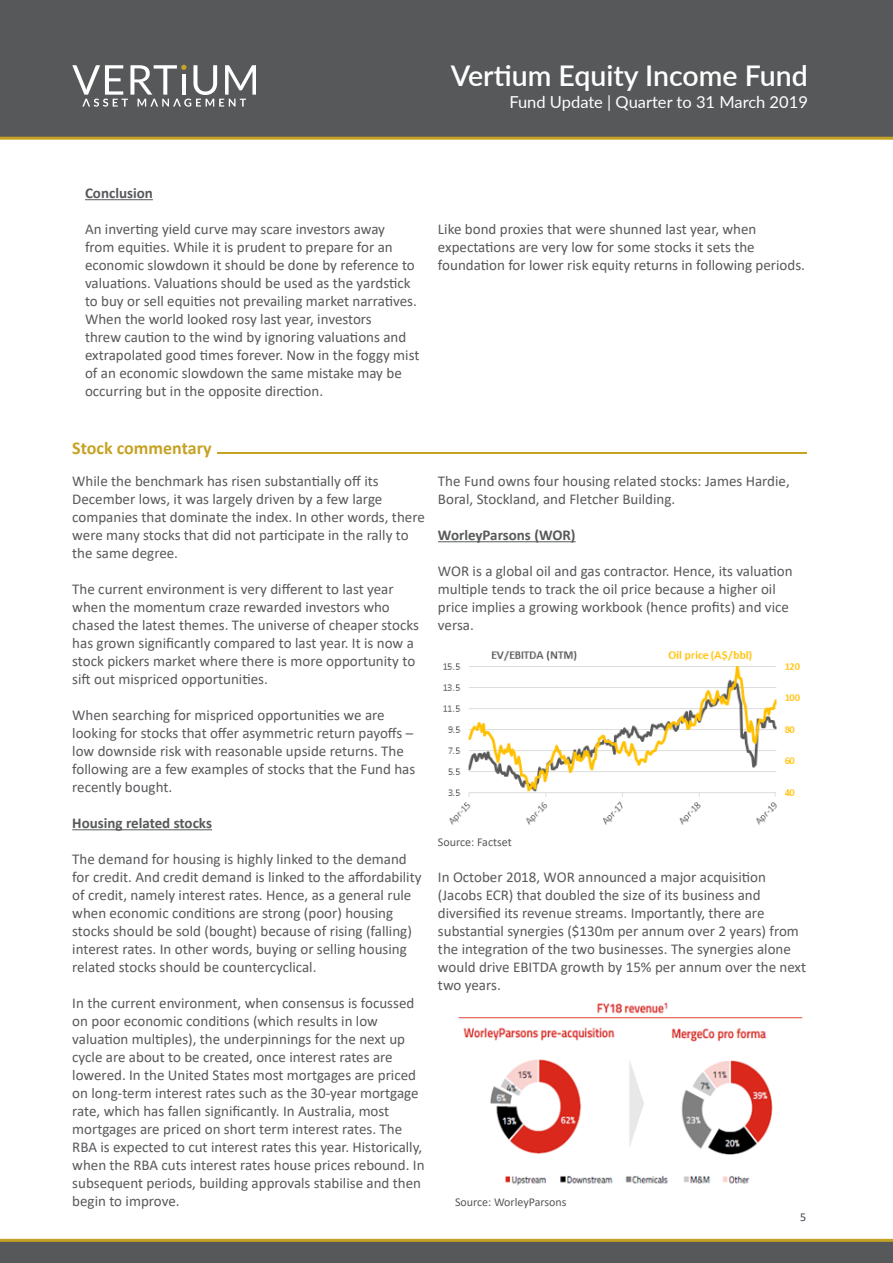
<style>
.page{position:relative;width:893px;height:1263px;background:#fff}
.page>*{position:absolute;margin:0;border:0;box-sizing:border-box;transform-origin:0 0}
.t1{font:600 28.5px "Lato";color:#fff}
.t2{font:700 18px "Calibri";color:#c6a223}
.t3{font:16.5px "Lato";color:#fff}
.t4{font:15px/18px "Calibri";color:#58595b}
.t5{font:15px/18px "Calibri";color:#57585a}
.t6{font:700 15px "Calibri";color:#58595b}
.t7{font:700 15px "Calibri";color:#57585a}
.t8{font:12px "Calibri";color:#57585a}
.t9{font:12px "Calibri";color:#3e444f}
</style>
<div class="page">
<div style="left:0;top:1240px;width:893px;height:23px;background:#57585a"></div>
<hr style="left:0;top:1239px;width:893px;height:3px;background:#c6a223">
<div style="left:0;top:0;width:893px;height:138px;background:#57585a"></div>
<hr style="left:0;top:137px;width:893px;height:3px;background:#c6a223">
<svg style="left:72px;top:65px;width:184px;height:42px"></svg>
<hr style="left:217px;top:452px;width:589px;height:2px;background:#c6a223">
<hr style="left:72px;top:829px;width:140px;height:1px;background:#58595b">
<hr style="left:85px;top:199px;width:68px;height:1px;background:#57585a">
<hr style="left:438px;top:541px;width:138px;height:1px;background:#58595b">
<img style="left:443px;top:651px;width:357px;height:174px">
<img style="left:458px;top:1002px;width:345px;height:184px">
<h1 class="t1" style="left:451px;top:55px;width:359px">Vertium Equity Income Fund</h1>
<p class="t3" style="left:509px;top:90px;width:300px">Fund Update | Quarter to 31 March 2019</p>
<p class="t7" style="left:85px;top:182px;width:69px">Conclusion</p>
<p class="t5" style="left:85px;top:220px;width:336px">An inverting yield curve may scare investors away<br>from equities. While it is prudent to prepare for an economic slowdown it should be done by reference to valuations. Valuations should be used as the yardstick to buy or sell equities not prevailing market narratives.<br>When the world looked rosy last year, investors<br>threw caution to the wind by ignoring valuations and extrapolated good times forever. Now in the foggy mist of an economic slowdown the same mistake may be occurring but in the opposite direction.</p>
<p class="t5" style="left:438px;top:220px;width:369px">Like bond proxies that were shunned last year, when expectations are very low for some stocks it sets the foundation for lower risk equity returns in following periods.</p>
<p class="t2" style="left:72px;top:435px;width:141px">Stock commentary</p>
<p class="t4" style="left:72px;top:472px;width:354px">While the benchmark has risen substantially off its December lows, it was largely driven by a few large companies that dominate the index. In other words, there were many stocks that did not participate in the rally to the same degree.</p>
<p class="t4" style="left:72px;top:580px;width:348px">The current environment is very different to last year when the momentum craze rewarded investors who chased the latest themes. The universe of cheaper stocks has grown significantly compared to last year. It is now a stock pickers market where there is more opportunity to sift out mispriced opportunities.</p>
<p class="t4" style="left:72px;top:706px;width:345px">When searching for mispriced opportunities we are looking for stocks that offer asymmetric return payoffs – low downside risk with reasonable upside returns. The following are a few examples of stocks that the Fund has recently bought.</p>
<p class="t6" style="left:72px;top:812px;width:141px">Housing related stocks</p>
<p class="t4" style="left:72px;top:850px;width:351px">The demand for housing is highly linked to the demand for credit. And credit demand is linked to the affordability of credit, namely interest rates. Hence, as a general rule when economic conditions are strong (poor) housing stocks should be sold (bought) because of rising (falling) interest rates. In other words, buying or selling housing related stocks should be countercyclical.</p>
<p class="t4" style="left:72px;top:994px;width:354px">In the current environment, when consensus is focussed on poor economic conditions (which results in low valuation multiples), the underpinnings for the next up cycle are about to be created, once interest rates are lowered. In the United States most mortgages are priced on long-term interest rates such as the 30-year mortgage rate, which has fallen significantly. In Australia, most mortgages are priced on short term interest rates. The RBA is expected to cut interest rates this year. Historically, when the RBA cuts interest rates house prices rebound. In subsequent periods, building approvals stabilise and then begin to improve.</p>
<p class="t4" style="left:438px;top:472px;width:353px">The Fund owns four housing related stocks: James Hardie,<br>Boral, Stockland, and Fletcher Building.</p>
<p class="t6" style="left:438px;top:524px;width:139px">WorleyParsons (WOR)</p>
<p class="t4" style="left:438px;top:562px;width:356px">WOR is a global oil and gas contractor. Hence, its valuation multiple tends to track the oil price because a higher oil price implies a growing workbook (hence profits) and vice versa.</p>
<p class="t8" style="left:438px;top:834px;width:75px">Source: Factset</p>
<p class="t4" style="left:438px;top:868px;width:370px">In October 2018, WOR announced a major acquisition (Jacobs ECR) that doubled the size of its business and diversified its revenue streams. Importantly, there are substantial synergies ($130m per annum over 2 years) from the integration of the two businesses. The synergies alone would drive EBITDA growth by 15% per annum over the next two years.</p>
<p class="t8" style="left:455px;top:1194px;width:113px">Source: WorleyParsons</p>
<p class="t9" style="left:800px;top:1208px;width:8px">5</p>
</div>
